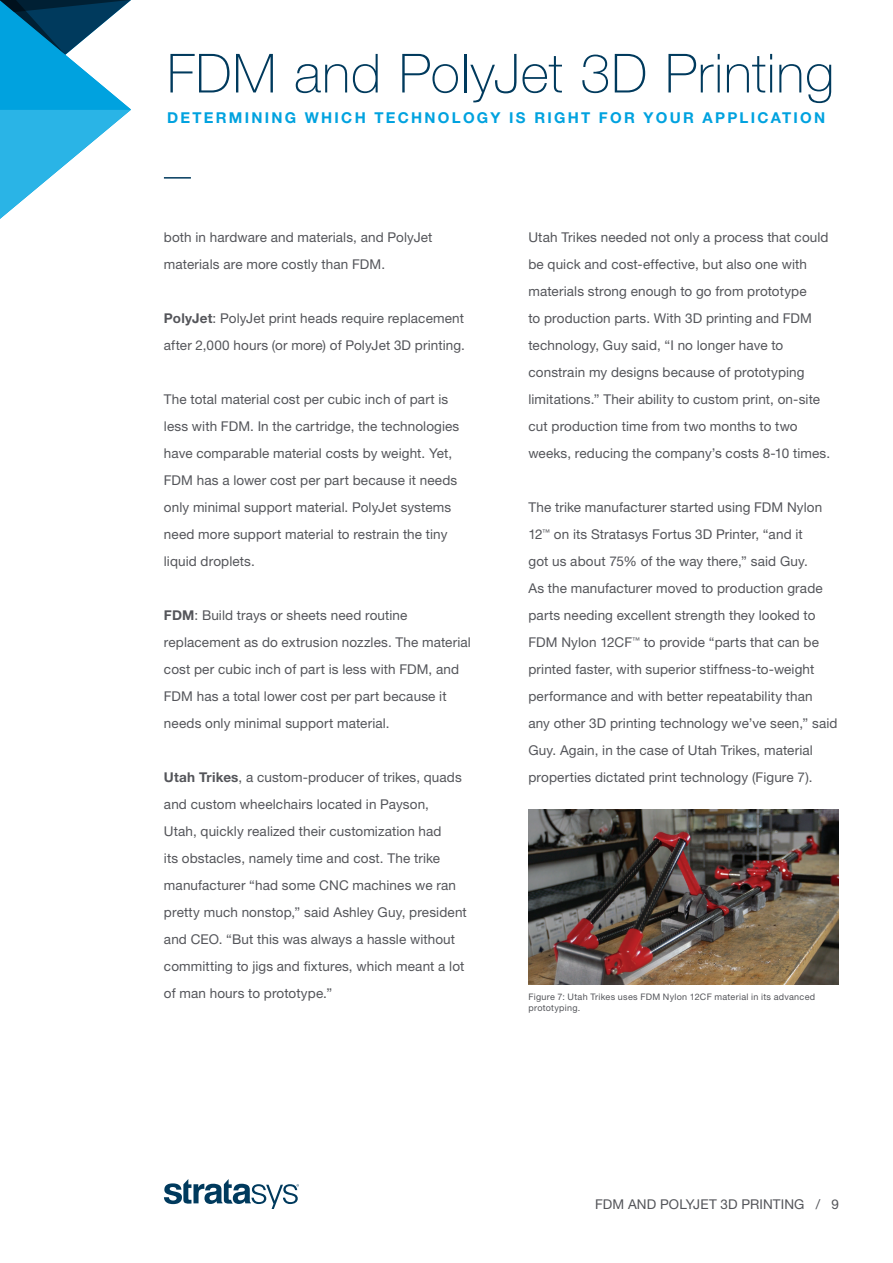
<style>
.page{position:relative;width:893px;height:1263px;background:#fff}
.page>*{position:absolute;margin:0;border:0;box-sizing:border-box;transform-origin:0 0}
.t1{font:100 54px "Helvetica Neue LT Std";letter-spacing:.015em;color:#003a5d}
.t2{font:700 15px "Helvetica Neue LT Std";letter-spacing:.15em;color:#00a2df}
.WP_-_Body_Copy{font:13.5px/27px "Helvetica Neue LT Std";letter-spacing:.01em;color:#54555a}
.WP_-_Body_Copy-2{font:9px/10.5px "Helvetica Neue LT Std";letter-spacing:.03em;color:#54555a}
.s1{font-weight:700}
</style>
<div class="page">
<svg style="left:164px;top:1179px;width:135px;height:30px"></svg>
<svg style="left:0;top:0;width:131px;height:219px"></svg>
<hr style="left:164px;top:177px;width:27px;height:2px;background:#003a5d">
<img style="left:528px;top:810px;width:311px;height:175px">
<h1 class="t1" style="left:167px;top:42px;width:669px">FDM and PolyJet 3D Printing</h1>
<p class="t2" style="left:167px;top:109px;width:660px">DETERMINING WHICH TECHNOLOGY IS RIGHT FOR YOUR APPLICATION</p>
<p class="WP_-_Body_Copy" style="left:164px;top:224px;width:270px">both in hardware and materials, and PolyJet materials are more costly than FDM.</p>
<p class="WP_-_Body_Copy" style="left:164px;top:305px;width:302px"><span class="s1">PolyJet</span>: PolyJet print heads require replacement after 2,000 hours (or more) of PolyJet 3D printing.</p>
<p class="WP_-_Body_Copy" style="left:164px;top:386px;width:297px">The total material cost per cubic inch of part is less with FDM. In the cartridge, the technologies have comparable material costs by weight. Yet, FDM has a lower cost per part because it needs only minimal support material. PolyJet systems need more support material to restrain the tiny liquid droplets.</p>
<p class="WP_-_Body_Copy" style="left:164px;top:602px;width:308px"><span class="s1">FDM</span>: Build trays or sheets need routine replacement as do extrusion nozzles. The material cost per cubic inch of part is less with FDM, and FDM has a total lower cost per part because it needs only minimal support material.</p>
<p class="WP_-_Body_Copy" style="left:164px;top:764px;width:304px"><span class="s1">Utah Trikes</span>, a custom-producer of trikes, quads and custom wheelchairs located in Payson,<br>Utah, quickly realized their customization had<br>its obstacles, namely time and cost. The trike manufacturer “had some CNC machines we ran pretty much nonstop,” said Ashley Guy, president and CEO. “But this was always a hassle without committing to jigs and fixtures, which meant a lot of man hours to prototype.”</p>
<p class="WP_-_Body_Copy" style="left:528px;top:224px;width:303px">Utah Trikes needed not only a process that could be quick and cost-effective, but also one with materials strong enough to go from prototype<br>to production parts. With 3D printing and FDM technology, Guy said, “I no longer have to constrain my designs because of prototyping limitations.” Their ability to custom print, on-site cut production time from two months to two weeks, reducing the company’s costs 8-10 times.</p>
<p class="WP_-_Body_Copy" style="left:528px;top:494px;width:311px">The trike manufacturer started using FDM Nylon 12<sup>™</sup> on its Stratasys Fortus 3D Printer, “and it<br>got us about 75% of the way there,” said Guy.<br>As the manufacturer moved to production grade parts needing excellent strength they looked to FDM Nylon 12CF<sup>™</sup> to provide “parts that can be printed faster, with superior stiffness-to-weight performance and with better repeatability than any other 3D printing technology we’ve seen,” said Guy. Again, in the case of Utah Trikes, material properties dictated print technology (Figure 7).</p>
<p class="WP_-_Body_Copy-2" style="left:528px;top:992px;width:288px">Figure 7: Utah Trikes uses FDM Nylon 12CF material in its advanced prototyping.</p>
<p class="WP_-_Body_Copy" style="left:595px;top:1190px;width:245px">FDM AND POLYJET 3D PRINTING / 9</p>
</div>
